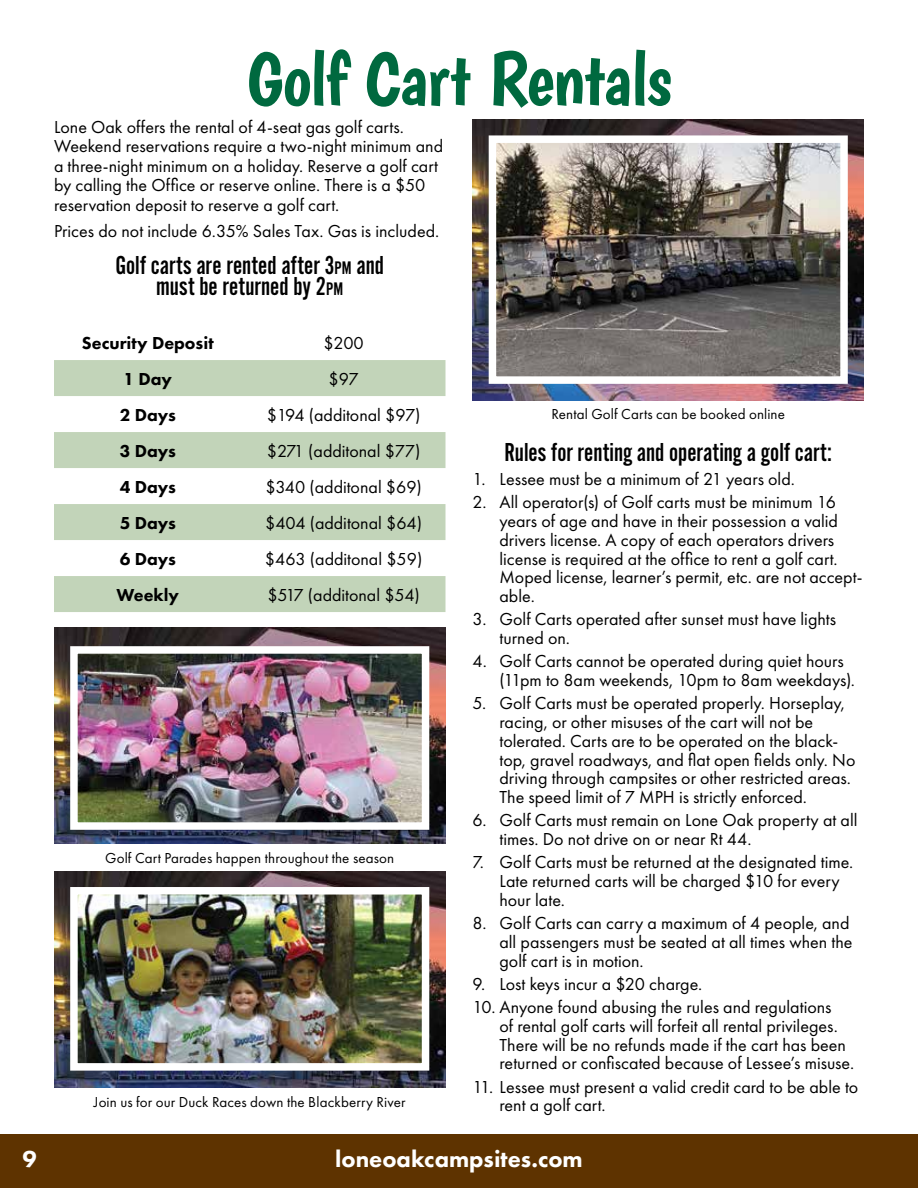
<style>
.page{position:relative;width:918px;height:1188px;background:#fff}
.page>*{position:absolute;margin:0;border:0;box-sizing:border-box;transform-origin:0 0}
.t1{font:75px "Boogaloo";letter-spacing:-.02em;color:#00693f}
.t2{font:27px/21px "Alternate Got No 2 D";color:#000;text-align:center}
.t3{font:800 24px "Futura PT";color:#fff}
.t4{font:18px/18.8px "Futura PT";color:#000}
.t5{font:800 18px "Futura PT";color:#000}
.t6{font:15px "Futura PT";letter-spacing:.01em;color:#000}
.s1{font-size:18.9px}
</style>
<div class="page">
<div style="left:0;top:1134px;width:918px;height:54px;background:#5e3300"></div>
<svg style="left:54px;top:360px;width:392px;height:252px;fill:#c2d4b9"></svg>
<img style="left:54px;top:628px;width:392px;height:216px">
<img style="left:79px;top:655px;width:341px;height:166px">
<div style="left:70px;top:646px;width:359px;height:184px;border:8px solid #fff"></div>
<img style="left:54px;top:871px;width:392px;height:216px">
<img style="left:79px;top:896px;width:341px;height:166px">
<div style="left:70px;top:887px;width:359px;height:184px;border:8px solid #fff"></div>
<img style="left:472px;top:119px;width:392px;height:281px">
<img style="left:498px;top:144px;width:341px;height:231px">
<div style="left:489px;top:135px;width:359px;height:249px;border:8px solid #fff"></div>
<h1 class="t1" style="left:246px;top:34px;width:427px">Golf Cart Rentals</h1>
<p class="t4" style="left:54px;top:117px;width:391px;line-height:19.5px">Lone Oak offers the rental of 4-seat gas golf carts.<br>Weekend reservations require a two-night minimum and a three-night minimum on a holiday. Reserve a golf cart by calling the Office or reserve online. There is a $50 reservation deposit to reserve a golf cart.</p>
<p class="t4" style="left:54px;top:222px;width:387px">Prices do not include 6.35% Sales Tax. Gas is included.</p>
<h2 class="t2" style="left:115px;top:255px;width:270px">Golf carts are rented after 3<span class="s1">pm</span> and must be returned by 2<span class="s1">pm</span></h2>
<p class="t5" style="left:82px;top:332px;width:133px">Security Deposit</p>
<p class="t4" style="left:323px;top:333px;width:42px">$200</p>
<p class="t5" style="left:124px;top:368px;width:50px">1 Day</p>
<p class="t4" style="left:329px;top:369px;width:32px">$97</p>
<p class="t5" style="left:120px;top:404px;width:58px">2 Days</p>
<p class="t4" style="left:267px;top:405px;width:155px">$194 (additonal $97)</p>
<p class="t5" style="left:120px;top:440px;width:58px">3 Days</p>
<p class="t4" style="left:267px;top:441px;width:155px">$271 (additonal $77)</p>
<p class="t5" style="left:120px;top:476px;width:58px">4 Days</p>
<p class="t4" style="left:265px;top:477px;width:158px">$340 (additonal $69)</p>
<p class="t5" style="left:120px;top:512px;width:58px">5 Days</p>
<p class="t4" style="left:265px;top:513px;width:159px">$404 (additonal $64)</p>
<p class="t5" style="left:120px;top:548px;width:58px">6 Days</p>
<p class="t4" style="left:265px;top:549px;width:159px">$463 (additonal $59)</p>
<p class="t5" style="left:117px;top:584px;width:64px">Weekly</p>
<p class="t4" style="left:267px;top:585px;width:154px">$517 (additonal $54)</p>
<p class="t6" style="left:105px;top:849px;width:291px">Golf Cart Parades happen throughout the season</p>
<p class="t6" style="left:94px;top:1093px;width:313px">Join us for our Duck Races down the Blackberry River</p>
<p class="t6" style="left:552px;top:405px;width:235px">Rental Golf Carts can be booked online</p>
<h2 class="t2" style="left:505px;top:442px;width:329px">Rules for renting and operating a golf cart:</h2>
<p class="t4" style="left:472px;top:470px;width:324px">1. Lessee must be a minimum of 21 years old.</p>
<p class="t4" style="left:500px;top:493px;width:364px;text-indent:-27px">2. All operator(s) of Golf carts must be minimum 16 years of age and have in their possession a valid drivers license. A copy of each operators drivers license is required at the office to rent a golf cart.<br>Moped license, learner’s permit, etc. are not accept&shy;able.</p>
<p class="t4" style="left:500px;top:610px;width:338px;text-indent:-27px">3. Golf Carts operated after sunset must have lights turned on.</p>
<p class="t4" style="left:500px;top:652px;width:357px;text-indent:-27px">4. Golf Carts cannot be operated during quiet hours (11pm to 8am weekends, 10pm to 8am weekdays).</p>
<p class="t4" style="left:500px;top:694px;width:357px;text-indent:-27px">5. Golf Carts must be operated properly. Horseplay, racing, or other misuses of the cart will not be tolerated. Carts are to be operated on the black&shy;top, gravel roadways, and flat open fields only. No driving through campsites or other restricted areas.<br>The speed limit of 7 MPH is strictly enforced.</p>
<p class="t4" style="left:500px;top:811px;width:359px;text-indent:-27px">6. Golf Carts must remain on Lone Oak property at all times. Do not drive on or near Rt 44.</p>
<p class="t4" style="left:500px;top:853px;width:355px;text-indent:-27px">7. Golf Carts must be returned at the designated time.<br>Late returned carts will be charged $10 for every hour late.</p>
<p class="t4" style="left:500px;top:914px;width:355px;text-indent:-27px">8. Golf Carts can carry a maximum of 4 people, and all passengers must be seated at all times when the golf cart is in motion.</p>
<p class="t4" style="left:472px;top:974px;width:231px">9. Lost keys incur a $20 charge.</p>
<p class="t4" style="left:500px;top:998px;width:356px;text-indent:-27px">10. Anyone found abusing the rules and regulations<br>of rental golf carts will forfeit all rental privileges.<br>There will be no refunds made if the cart has been returned or confiscated because of Lessee’s misuse.</p>
<p class="t4" style="left:500px;top:1077px;width:360px;text-indent:-27px">11. Lessee must present a valid credit card to be able to rent a golf cart.</p>
<h3 class="t3" style="left:22px;top:1144px;width:16px">9</h3>
<h3 class="t3" style="left:335px;top:1144px;width:249px">loneoakcampsites.com</h3>
</div>
